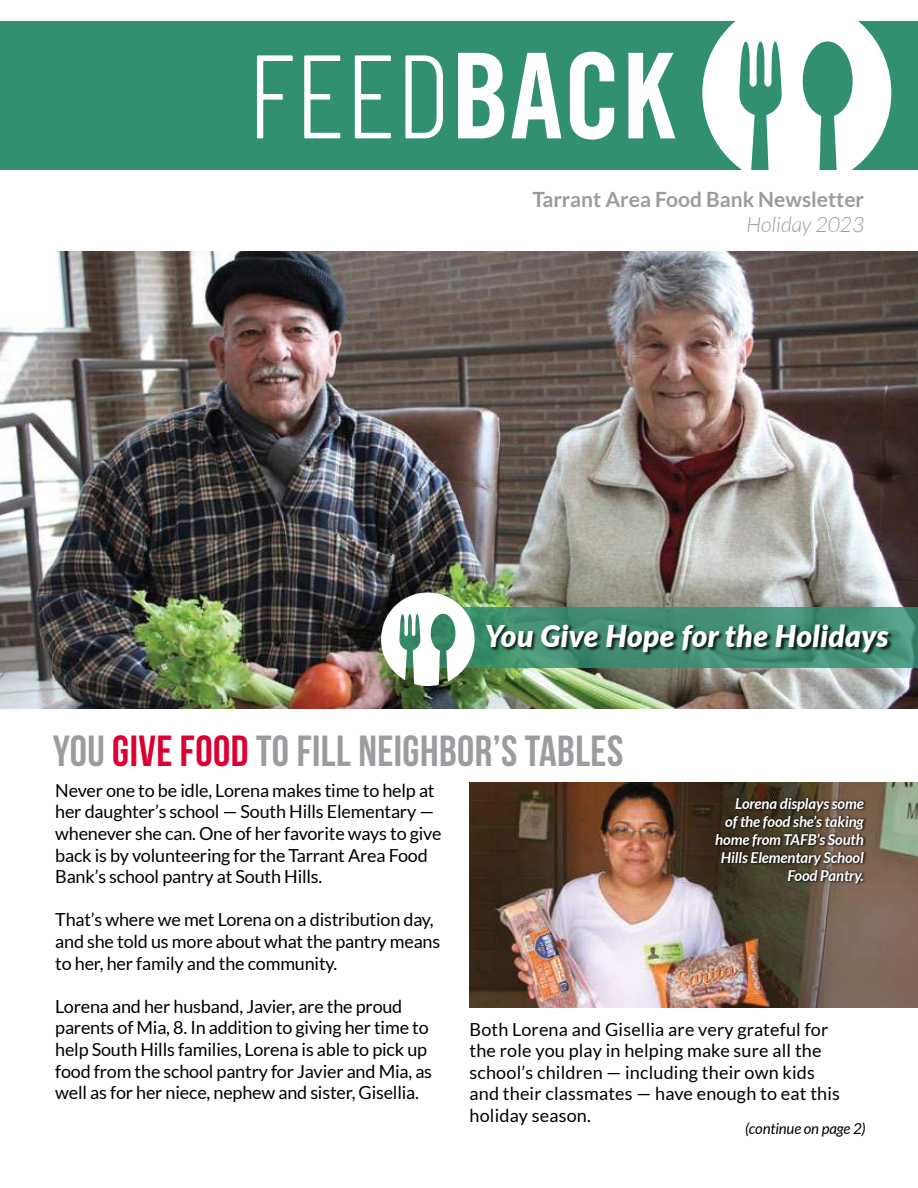
<style>
.page{position:relative;width:918px;height:1188px;background:#fff}
.page>*{position:absolute;margin:0;border:0;box-sizing:border-box;transform-origin:0 0}
.t1{font:700 43.5px "Bebas Neue";letter-spacing:.01em;color:#9b9c9f}
.t2{font:italic 900 30px "Lato";letter-spacing:.01em;color:#fff}
.t3{font:700 21px "Lato";color:#9b9c9f}
.t4{font:italic 300 21px "Lato";color:#9b9c9f}
.t5{font:18px/21.6px "Lato";letter-spacing:-.01em;color:#000}
.t6{font:18px/21.6px "Lato";letter-spacing:.01em;color:#000}
.t7{font:italic 700 15px/18px "Lato";letter-spacing:-.01em;color:#fff;text-align:right}
.t8{font:italic 15px "Lato";letter-spacing:-.01em;color:#000}
.s1{color:#da0031}
</style>
<div class="page">
<div style="left:0;top:21px;width:918px;height:149px;background:#318f72"></div>
<svg style="left:702px;top:21px;width:189px;height:149px"></svg>
<svg style="left:257px;top:55px;width:36px;height:83px"></svg>
<svg style="left:304px;top:55px;width:36px;height:83px"></svg>
<svg style="left:355px;top:55px;width:36px;height:83px"></svg>
<svg style="left:405px;top:55px;width:38px;height:83px"></svg>
<svg style="left:458px;top:53px;width:46px;height:85px"></svg>
<svg style="left:512px;top:53px;width:49px;height:85px"></svg>
<svg style="left:570px;top:52px;width:44px;height:88px"></svg>
<svg style="left:628px;top:53px;width:47px;height:85px"></svg>
<img style="left:0;top:252px;width:918px;height:456px">
<img style="left:470px;top:782px;width:448px;height:226px">
<svg style="left:714px;top:796px;width:154px;height:90px;background:#403727"></svg>
<svg style="left:475px;top:607px;width:443px;height:61px;background:#439075"></svg>
<img style="left:381px;top:592px;width:94px;height:94px">
<div style="left:486px;top:624px;width:408px;height:32px;background:#000;opacity:.75"></div>
<p class="t3" style="left:532px;top:191px;width:333px">Tarrant Area Food Bank Newsletter</p>
<p class="t4" style="left:747px;top:217px;width:119px">Holiday 2023</p>
<h2 class="t2" style="left:485px;top:625px;width:405px">You Give Hope for the Holidays</h2>
<h1 class="t1" style="left:53px;top:725px;width:572px">YOU <span class="s1">GIVE FOOD</span> TO FILL NEIGHBOR’S TABLES</h1>
<p class="t5" style="left:55px;top:780px;width:388px">Never one to be idle, Lorena makes time to help at her daughter’s school — South Hills Elementary — whenever she can. One of her favorite ways to give back is by volunteering for the Tarrant Area Food Bank’s school pantry at South Hills.</p>
<p class="t5" style="left:55px;top:910px;width:387px">That’s where we met Lorena on a distribution day, and she told us more about what the pantry means to her, her family and the community.</p>
<p class="t5" style="left:55px;top:996px;width:378px">Lorena and her husband, Javier, are the proud parents of Mia, 8. In addition to giving her time to help South Hills families, Lorena is able to pick up food from the school pantry for Javier and Mia, as well as for her niece, nephew and sister, Gisellia.</p>
<p class="t7" style="left:715px;top:795px;width:150px">Lorena displays some<br>of the food she’s taking home from TAFB’s South<br>Hills Elementary School<br>Food Pantry.</p>
<p class="t6" style="left:470px;top:1019px;width:372px">Both Lorena and Gisellia are very grateful for the role you play in helping make sure all the school’s children — including their own kids and their classmates — have enough to eat this holiday season.</p>
<p class="t8" style="left:745px;top:1122px;width:122px">(continue on page 2)</p>
</div>
